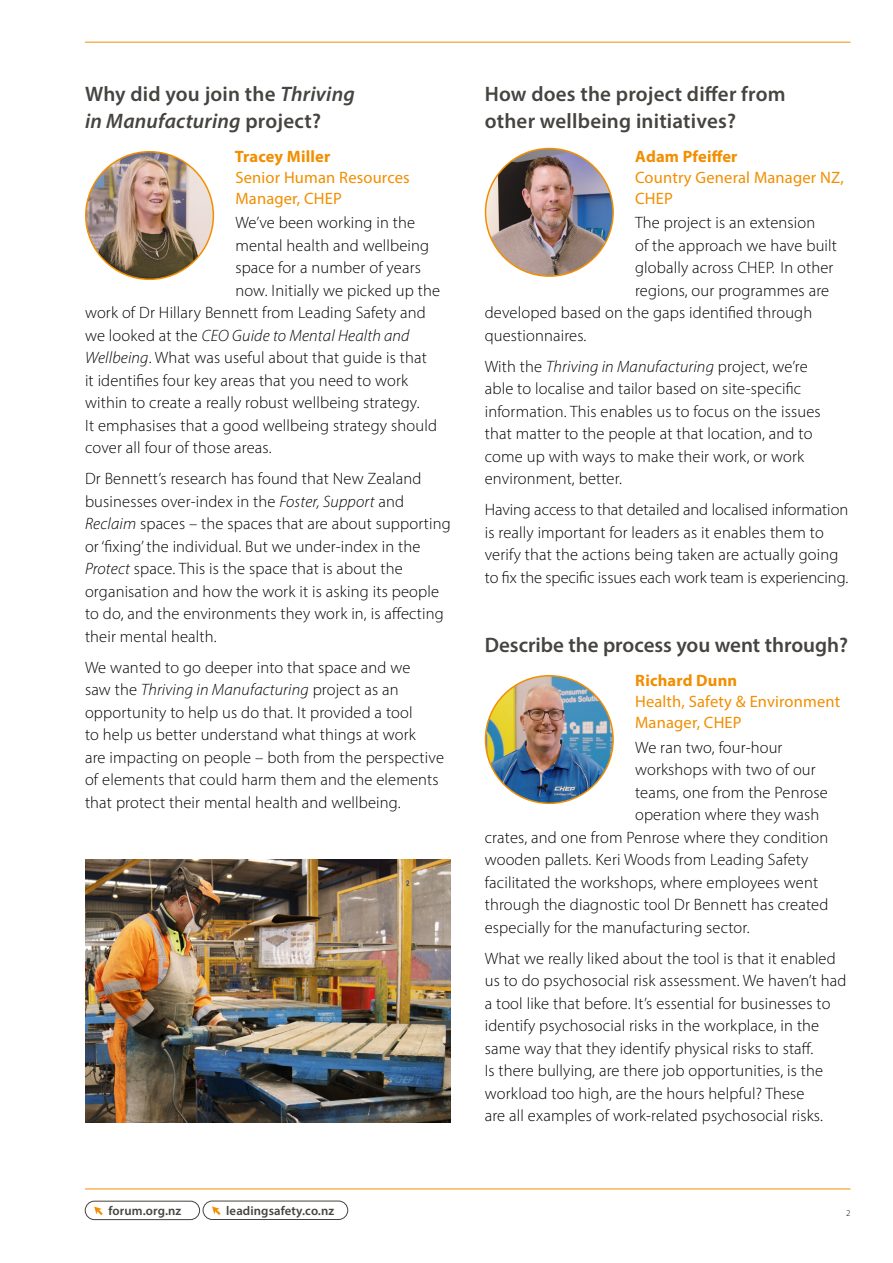
<style>
.page{position:relative;width:893px;height:1263px;background:#fff}
.page>*{position:absolute;margin:0;border:0;box-sizing:border-box;transform-origin:0 0}
.Header_2{font:600 21px/27px "Myriad Pro";letter-spacing:.01em;color:#464441}
.Body{font:300 16.5px/22.5px "Myriad Pro";letter-spacing:.01em;color:#000}
.Header_3{font:16.5px/21px "Myriad Pro";letter-spacing:.01em;color:#f28e00}
.Body-2{font:italic 300 16.5px "Myriad Pro";letter-spacing:.01em;color:#000}
.t1{font:600 12.75px "Myriad Pro";letter-spacing:.01em;color:#464441}
.t2{font:300 9px "Myriad Pro";color:#000}
.s1{font-style:italic}
.s2{font-weight:700}
.s3{font-style:normal}
</style>
<div class="page">
<hr style="left:85px;top:1188px;width:765px;height:1px;background:#f28e00">
<hr style="left:85px;top:42px;width:765px;height:1px;background:#f28e00">
<svg style="left:94px;top:1206px;width:9px;height:9px"></svg>
<div style="left:85px;top:1201px;width:115px;height:19px;border:1px solid #464441;border-radius:9px"></div>
<svg style="left:212px;top:1206px;width:9px;height:9px"></svg>
<div style="left:203px;top:1201px;width:145px;height:19px;border:1px solid #464441;border-radius:9px"></div>
<img style="left:86px;top:152px;width:127px;height:127px;border-radius:64px">
<img style="left:485px;top:149px;width:128px;height:127px;border-radius:64px">
<img style="left:485px;top:676px;width:128px;height:127px;border-radius:64px">
<img style="left:85px;top:859px;width:366px;height:263px">
<p class="Header_2" style="left:85px;top:80px;width:271px">Why did you join the <span class="s1">Thriving in Manufacturing</span> project?</p>
<p class="Header_3" style="left:235px;top:145px;width:176px"><span class="s2">Tracey Miller<br></span>Senior Human Resources<br>Manager, CHEP</p>
<p class="Body" style="left:235px;top:211px;width:181px">We’ve been working in the</p>
<p class="Body" style="left:235px;top:234px;width:195px">mental health and wellbeing</p>
<p class="Body" style="left:235px;top:256px;width:187px">space for a number of years</p>
<p class="Body" style="left:235px;top:279px;width:206px">now. Initially we picked up the</p>
<p class="Body" style="left:85px;top:301px;width:342px">work of Dr Hillary Bennett from Leading Safety and</p>
<p class="Body-2" style="left:85px;top:325px;width:326px"><span class="s3">we looked at the</span> CEO Guide to Mental Health and</p>
<p class="Body" style="left:85px;top:346px;width:343px"><span class="s1">Wellbeing</span>. What was useful about that guide is that</p>
<p class="Body" style="left:85px;top:369px;width:325px">it identifies four key areas that you need to work</p>
<p class="Body" style="left:85px;top:391px;width:336px">within to create a really robust wellbeing strategy.</p>
<p class="Body" style="left:85px;top:414px;width:353px">It emphasises that a good wellbeing strategy should</p>
<p class="Body" style="left:85px;top:436px;width:188px">cover all four of those areas.</p>
<p class="Body" style="left:85px;top:467px;width:367px">Dr Bennett’s research has found that New Zealand businesses over-index in the <span class="s1">Foster, Support</span> and <span class="s1">Reclaim</span> spaces – the spaces that are about supporting or ‘fixing’ the individual. But we under-index in the <span class="s1">Protect</span> space. This is the space that is about the organisation and how the work it is asking its people to do, and the environments they work in, is affecting their mental health.</p>
<p class="Body" style="left:85px;top:656px;width:360px">We wanted to go deeper into that space and we<br>saw the <span class="s1">Thriving in Manufacturing</span> project as an opportunity to help us do that. It provided a tool<br>to help us better understand what things at work<br>are impacting on people – both from the perspective of elements that could harm them and the elements that protect their mental health and wellbeing.</p>
<p class="Header_2" style="left:485px;top:80px;width:302px">How does the project differ from other wellbeing initiatives?</p>
<p class="Header_3" style="left:635px;top:145px;width:210px"><span class="s2">Adam Pfeiffer<br></span>Country General Manager NZ,<br>CHEP</p>
<p class="Body" style="left:635px;top:211px;width:182px">The project is an extension</p>
<p class="Body" style="left:635px;top:234px;width:203px">of the approach we have built</p>
<p class="Body" style="left:635px;top:256px;width:200px">globally across CHEP. In other</p>
<p class="Body" style="left:635px;top:279px;width:196px">regions, our programmes are</p>
<p class="Body" style="left:485px;top:301px;width:329px">developed based on the gaps identified through</p>
<p class="Body" style="left:485px;top:324px;width:103px">questionnaires.</p>
<p class="Body" style="left:485px;top:355px;width:337px">With the <span class="s1">Thriving in Manufacturing</span> project, we’re able to localise and tailor based on site-specific information. This enables us to focus on the issues that matter to the people at that location, and to come up with ways to make their work, or work environment, better.</p>
<p class="Body" style="left:485px;top:498px;width:365px">Having access to that detailed and localised information is really important for leaders as it enables them to verify that the actions being taken are actually going to fix the specific issues each work team is experiencing.</p>
<p class="Header_2" style="left:485px;top:631px;width:365px">Describe the process you went through?</p>
<p class="Header_3" style="left:635px;top:670px;width:207px"><span class="s2">Richard Dunn<br></span>Health, Safety &amp; Environment<br>Manager, CHEP</p>
<p class="Body" style="left:635px;top:736px;width:149px">We ran two, four-hour</p>
<p class="Body" style="left:635px;top:758px;width:182px">workshops with two of our</p>
<p class="Body" style="left:635px;top:781px;width:194px">teams, one from the Penrose</p>
<p class="Body" style="left:635px;top:803px;width:186px">operation where they wash</p>
<p class="Body" style="left:485px;top:826px;width:345px">crates, and one from Penrose where they condition</p>
<p class="Body" style="left:485px;top:848px;width:325px">wooden pallets. Keri Woods from Leading Safety</p>
<p class="Body" style="left:485px;top:871px;width:335px">facilitated the workshops, where employees went</p>
<p class="Body" style="left:485px;top:893px;width:345px">through the diagnostic tool Dr Bennett has created</p>
<p class="Body" style="left:485px;top:916px;width:266px">especially for the manufacturing sector.</p>
<p class="Body" style="left:485px;top:947px;width:363px">What we really liked about the tool is that it enabled us to do psychosocial risk assessment. We haven’t had a tool like that before. It’s essential for businesses to identify psychosocial risks in the workplace, in the same way that they identify physical risks to staff.<br>Is there bullying, are there job opportunities, is the workload too high, are the hours helpful? These<br>are all examples of work-related psychosocial risks.</p>
<p class="t1" style="left:108px;top:1203px;width:74px">forum.org.nz</p>
<p class="t1" style="left:226px;top:1203px;width:110px">leadingsafety.co.nz</p>
<p class="t2" style="left:846px;top:1208px;width:6px">2</p>
</div>
